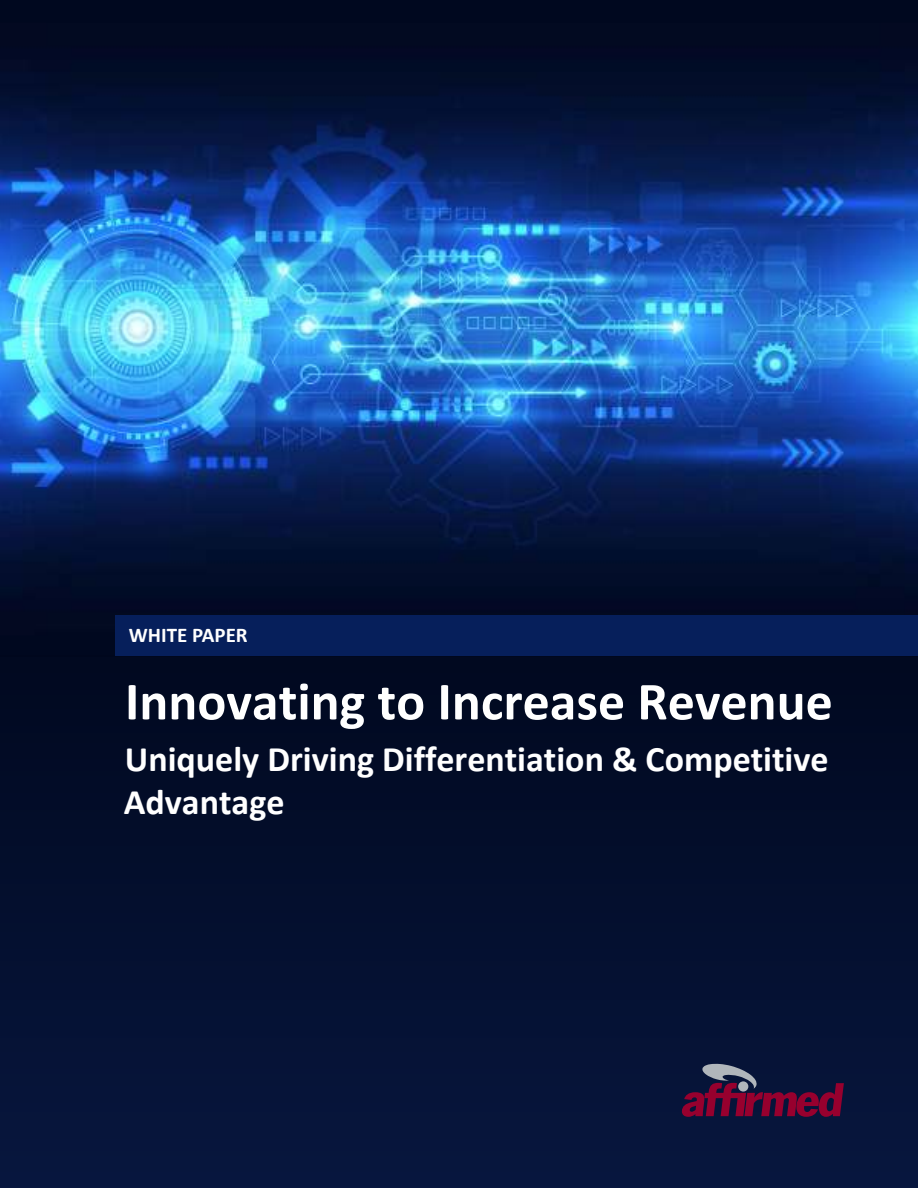
<style>
.page{position:relative;width:918px;height:1188px;background:#fff}
.page>*{position:absolute;margin:0;border:0;box-sizing:border-box;transform-origin:0 0}
.t1{font:700 54px "Calibri";color:#fff}
.t2{font:700 36px/43.2px "Calibri";color:#fff}
.t3{font:700 21px "Calibri";color:#fff}
</style>
<div class="page">
<img style="left:0;top:0;width:918px;height:655px">
<svg style="left:0;top:655px;width:918px;height:533px;background:#030f2e"></svg>
<svg style="left:682px;top:1064px;width:162px;height:53px;background:#41173d"></svg>
<div style="left:738px;top:1081px;width:10px;height:11px;background:#b0b6bb;border-radius:50%"></div>
<div style="left:116px;top:615px;width:802px;height:40px;background:#061f5b"></div>
<p class="t3" style="left:129px;top:622px;width:120px">WHITE PAPER</p>
<h1 class="t1" style="left:125px;top:663px;width:709px">Innovating to Increase Revenue</h1>
<p class="t2" style="left:124px;top:737px;width:706px">Uniquely Driving Differentiation &amp; Competitive<br>Advantage</p>
</div>
